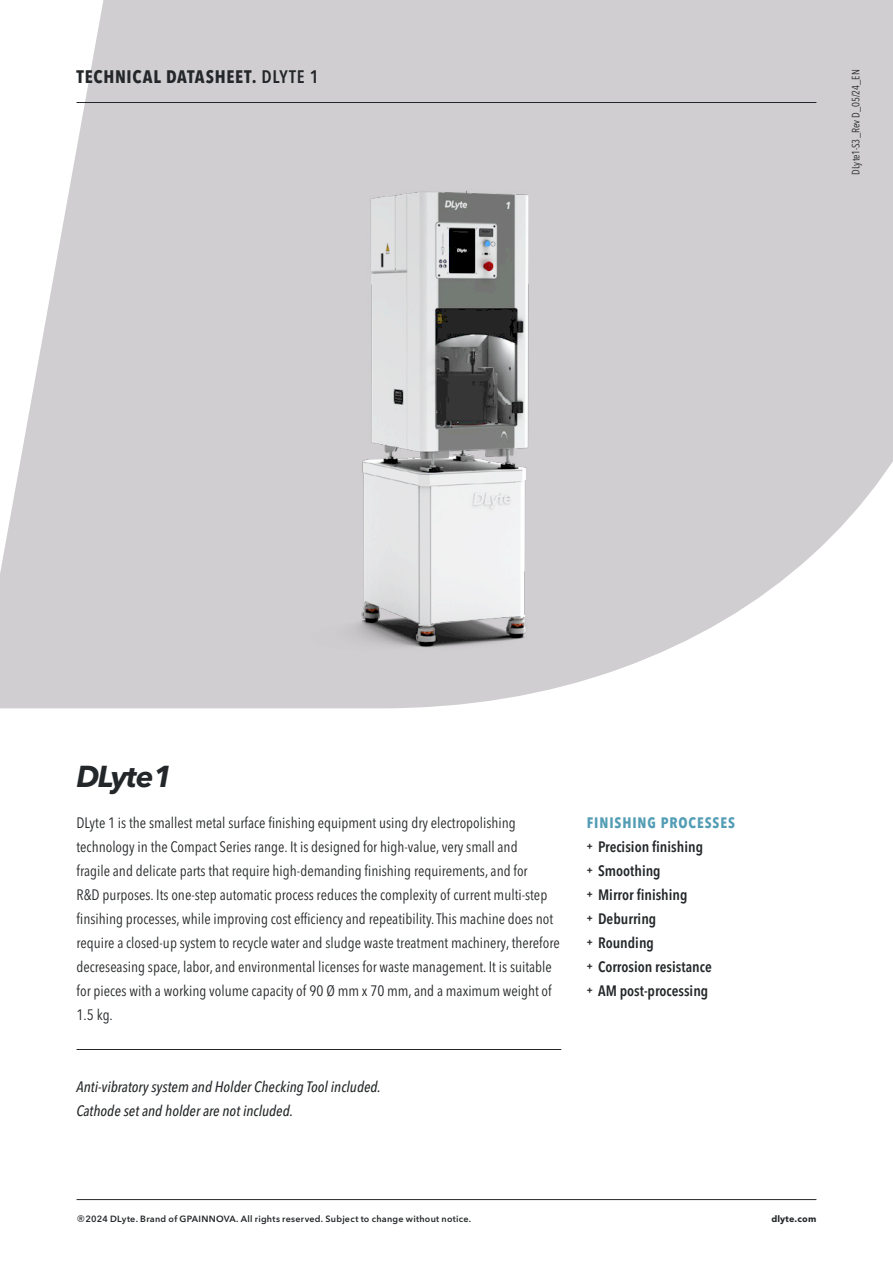
<style>
.page{position:relative;width:893px;height:1263px;background:#fff}
.page>*{position:absolute;margin:0;border:0;box-sizing:border-box;transform-origin:0 0}
.t1{font:italic 700 30px "Avenir Next LT Pro";letter-spacing:-.045em;color:#242729}
.t2{font:700 condensed 18px "Avenir Next LT Pro";letter-spacing:.04em;color:#242729}
.t3{font:condensed 15px/24px "Avenir Next LT Pro";color:#242729}
.t4{font:600 condensed 15px "Avenir Next LT Pro";color:#242729}
.t5{font:italic 500 condensed 15px "Avenir Next LT Pro";color:#242729}
.t6{font:700 condensed 15px "Avenir Next LT Pro";letter-spacing:.06em;color:#539db5}
.t7{font:condensed 10.5px "Avenir Next LT Pro";letter-spacing:-.005em;color:#242729}
.t8{font:600 9px "Avenir Next LT Pro";letter-spacing:.03em;color:#242729}
.t9{font:700 9px "Avenir Next LT Pro";letter-spacing:.02em;color:#242729}
.s1{font-weight:600}
.s2{font-weight:700;font-size:9px}
.s3{font-weight:400;font-size:15px}
</style>
<div class="page">
<hr style="left:77px;top:1199px;width:739px;height:1px;background:#242729">
<div style="left:97px;top:0;width:796px;height:35px;background:#d0ced0"></div>
<hr style="left:77px;top:1049px;width:484px;height:1px;background:#242729">
<img style="left:0;top:35px;width:893px;height:674px">
<p class="t2" style="left:77px;top:66px;width:244px">TECHNICAL DATASHEET. <span class="s1">DLYTE 1</span></p>
<p class="t7" style="left:849px;top:175px;width:107px;rotate:-90deg">DLyte1-S3_Rev D_05/24_EN</p>
<p class="t1" style="left:77px;top:758px;width:98px">DLyte1</p>
<p class="t3" style="left:77px;top:810px;width:485px">DLyte 1 is the smallest metal surface finishing equipment using dry electropolishing technology in the Compact Series range. It is designed for high-value, very small and<br>fragile and delicate parts that require high-demanding finishing requirements, and for<br>R&amp;D purposes. Its one-step automatic process reduces the complexity of current multi-step finsihing processes, while improving cost efficiency and repeatibility. This machine does not require a closed-up system to recycle water and sludge waste treatment machinery, therefore decreseasing space, labor, and environmental licenses for waste management. It is suitable for pieces with a working volume capacity of 90 Ø mm x 70 mm, and a maximum weight of 1.5 kg.</p>
<p class="t5" style="left:77px;top:1077px;width:306px">Anti-vibratory system and Holder Checking Tool included.</p>
<p class="t5" style="left:77px;top:1101px;width:218px">Cathode set and holder are not included.</p>
<p class="t6" style="left:587px;top:813px;width:150px">FINISHING PROCESSES</p>
<p class="t4" style="left:587px;top:837px;width:118px"><span class="s2">+</span> Precision finishing</p>
<p class="t4" style="left:587px;top:861px;width:75px"><span class="s2">+</span> Smoothing</p>
<p class="t4" style="left:587px;top:885px;width:102px"><span class="s2">+</span> Mirror finishing</p>
<p class="t4" style="left:587px;top:909px;width:71px"><span class="s2">+</span> Deburring</p>
<p class="t4" style="left:587px;top:933px;width:69px"><span class="s2">+</span> Rounding</p>
<p class="t4" style="left:587px;top:957px;width:126px"><span class="s2">+</span> Corrosion resistance</p>
<p class="t4" style="left:587px;top:981px;width:123px"><span class="s2">+</span> AM post-processing</p>
<p class="t8" style="left:77px;top:1213px;width:396px"><span class="s3">®</span>2024 DLyte. Brand of GPAINNOVA. All rights reserved. Subject to change without notice.</p>
<p class="t9" style="left:771px;top:1213px;width:47px">dlyte.com</p>
</div>
